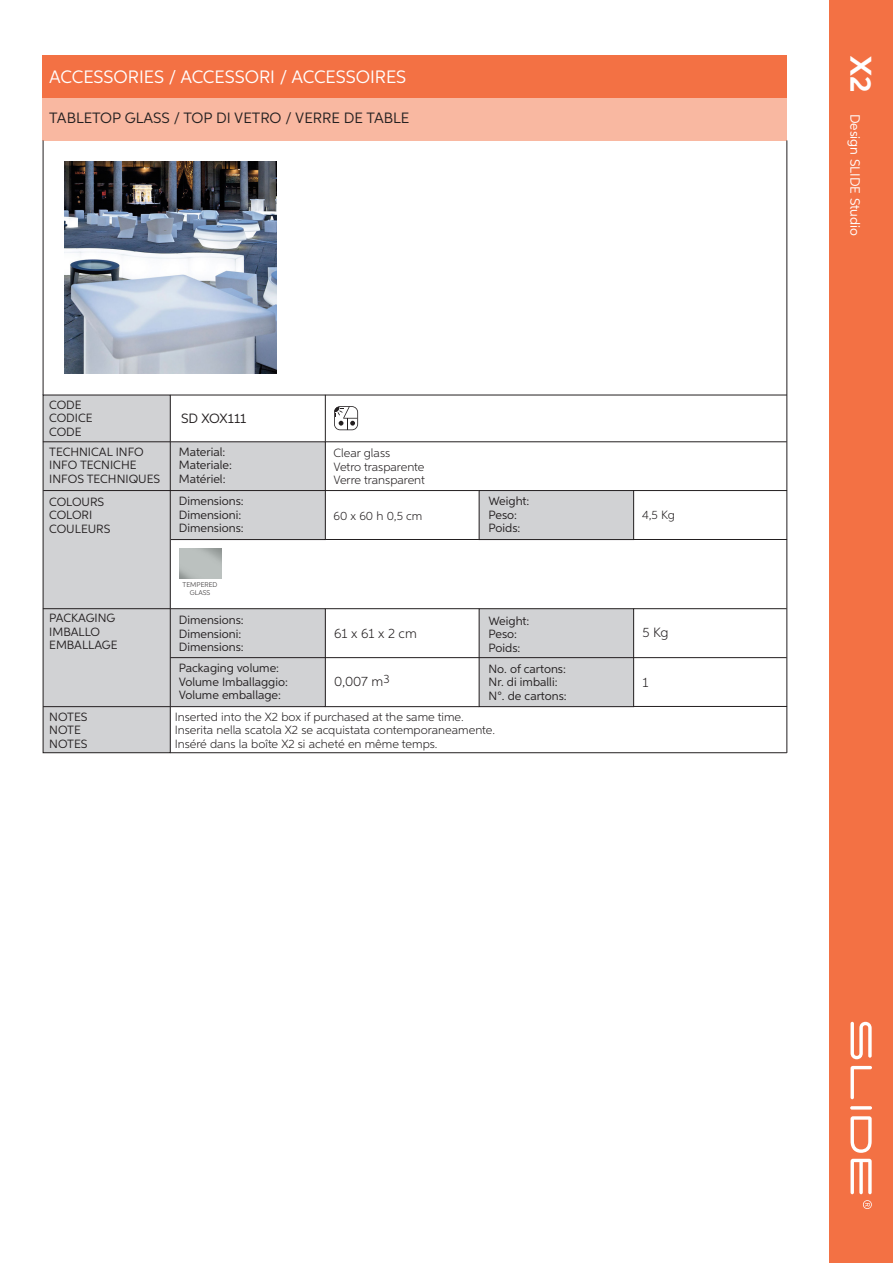
<style>
.page{position:relative;width:893px;height:1263px;background:#fff}
.page>*{position:absolute;margin:0;border:0;box-sizing:border-box;transform-origin:0 0}
.t1{font:700 30px "Aspira";color:#fff}
.t2{font:18px "Aspira";color:#fff}
.t3{font:15px "Aspira";color:#231f20}
.t4{font:300 13.5px "Aspira";color:#231f20}
.t5{font:13.5px "Aspira";color:#fff}
.t6{font:13.5px "Aspira";color:#231f20}
.t7{font:12px/13.5px "Aspira";color:#231f20}
.t8{font:300 12px/13.5px "Aspira";color:#231f20}
.t9{font:300 6.9px/7.5px "Aspira";color:#231f20;text-align:center}
</style>
<div class="page">
<div style="left:829px;top:1px;width:64px;height:1262px;background:#f37144"></div>
<svg style="left:863px;top:1200px;width:9px;height:9px"></svg>
<hr style="left:850px;top:1106px;width:22px;height:3px;background:#fff;border-radius:2px">
<svg style="left:850px;top:1116px;width:22px;height:37px"></svg>
<svg style="left:850px;top:1066px;width:22px;height:33px"></svg>
<svg style="left:850px;top:1159px;width:22px;height:35px"></svg>
<svg style="left:850px;top:1022px;width:22px;height:37px"></svg>
<div style="left:43px;top:55px;width:744px;height:43px;background:#f37144"></div>
<div style="left:169px;top:442px;width:156px;height:97px;background:#d1d2d4"></div>
<div style="left:169px;top:442px;width:156px;height:98px;border:1px solid #231f20"></div>
<div style="left:169px;top:609px;width:156px;height:98px;background:#d1d2d4"></div>
<div style="left:169px;top:608px;width:156px;height:99px;border:1px solid #231f20"></div>
<div style="left:43px;top:395px;width:127px;height:358px;background:#d1d2d4"></div>
<div style="left:43px;top:98px;width:744px;height:42px;background:#f9b8a1"></div>
<hr style="left:170px;top:395px;width:617px;height:1px;background:#231f20">
<hr style="left:43px;top:441px;width:127px;height:1px;background:#231f20">
<hr style="left:787px;top:140px;width:1px;height:613px;background:#231f20">
<hr style="left:43px;top:140px;width:1px;height:255px;background:#231f20">
<hr style="left:43px;top:706px;width:127px;height:1px;background:#231f20">
<hr style="left:325px;top:395px;width:1px;height:47px;background:#231f20">
<hr style="left:170px;top:752px;width:617px;height:1px;background:#231f20">
<div style="left:479px;top:490px;width:155px;height:49px;background:#d1d2d4"></div>
<div style="left:479px;top:490px;width:155px;height:50px;border:1px solid #231f20"></div>
<div style="left:479px;top:609px;width:155px;height:98px;background:#d1d2d4"></div>
<div style="left:479px;top:608px;width:155px;height:99px;border:1px solid #231f20"></div>
<hr style="left:325px;top:441px;width:462px;height:1px;background:#231f20">
<hr style="left:325px;top:608px;width:154px;height:1px;background:#231f20">
<hr style="left:634px;top:608px;width:153px;height:1px;background:#231f20">
<hr style="left:325px;top:539px;width:154px;height:1px;background:#231f20">
<hr style="left:325px;top:706px;width:154px;height:1px;background:#231f20">
<hr style="left:43px;top:490px;width:436px;height:1px;background:#231f20">
<hr style="left:170px;top:657px;width:617px;height:1px;background:#231f20">
<hr style="left:634px;top:490px;width:153px;height:1px;background:#231f20">
<hr style="left:634px;top:539px;width:153px;height:1px;background:#231f20">
<hr style="left:634px;top:706px;width:153px;height:1px;background:#231f20">
<svg style="left:334px;top:406px;width:24px;height:24px"></svg>
<hr style="left:43px;top:608px;width:127px;height:1px;background:#231f20">
<img style="left:64px;top:161px;width:213px;height:213px">
<h2 class="t2" style="left:49px;top:66px;width:358px">ACCESSORIES / ACCESSORI / ACCESSOIRES</h2>
<p class="t3" style="left:49px;top:109px;width:362px">TABLETOP GLASS / TOP DI VETRO / VERRE DE TABLE</p>
<p class="t7" style="left:49px;top:398px;width:45px">CODE<br>CODICE<br>CODE</p>
<p class="t7" style="left:49px;top:444px;width:112px">TECHNICAL INFO<br>INFO TECNICHE<br>INFOS TECHNIQUES</p>
<p class="t7" style="left:49px;top:494px;width:63px">COLOURS<br>COLORI<br>COULEURS</p>
<p class="t6" style="left:181px;top:410px;width:67px">SD XOX111</p>
<p class="t7" style="left:179px;top:444px;width:54px">Material:<br>Materiale:<br>Matériel:</p>
<p class="t7" style="left:179px;top:494px;width:66px">Dimensions:<br>Dimensioni:<br>Dimensions:</p>
<p class="t8" style="left:333px;top:446px;width:93px">Clear glass<br>Vetro trasparente<br>Verre transparent</p>
<p class="t7" style="left:488px;top:494px;width:42px">Weight:<br>Peso:<br>Poids:</p>
<p class="t8" style="left:333px;top:508px;width:90px">60 x 60 h 0,5 cm</p>
<p class="t8" style="left:642px;top:508px;width:34px">4,5 Kg</p>
<p class="t7" style="left:49px;top:611px;width:70px">PACKAGING<br>IMBALLO<br>EMBALLAGE</p>
<p class="t7" style="left:49px;top:710px;width:40px">NOTES<br>NOTE<br>NOTES</p>
<p class="t9" style="left:183px;top:581px;width:36px">TEMPERED<br>GLASS</p>
<p class="t7" style="left:179px;top:613px;width:66px">Dimensions:<br>Dimensioni:<br>Dimensions:</p>
<p class="t7" style="left:179px;top:661px;width:111px">Packaging volume:<br>Volume Imballaggio:<br>Volume emballage:</p>
<p class="t4" style="left:334px;top:625px;width:84px">61 x 61 x 2 cm</p>
<p class="t7" style="left:488px;top:614px;width:42px">Weight:<br>Peso:<br>Poids:</p>
<p class="t4" style="left:643px;top:624px;width:28px">5 Kg</p>
<p class="t7" style="left:488px;top:662px;width:80px">No. of cartons:<br>Nr. di imballi:<br>N°. de cartons:</p>
<p class="t8" style="left:383px;top:672px;width:8px">3</p>
<p class="t4" style="left:334px;top:673px;width:51px">0,007 m</p>
<p class="t4" style="left:643px;top:674px;width:7px">1</p>
<p class="t8" style="left:175px;top:710px;width:322px">Inserted into the X2 box if purchased at the same time.<br>Inserita nella scatola X2 se acquistata contemporaneamente.<br>Inséré dans la boîte X2 si acheté en même temps.</p>
<h1 class="t1" style="left:879px;top:56px;width:38px;rotate:90deg">X2</h1>
<p class="t5" style="left:863px;top:114px;width:124px;rotate:90deg">Design SLIDE Studio</p>
</div>
